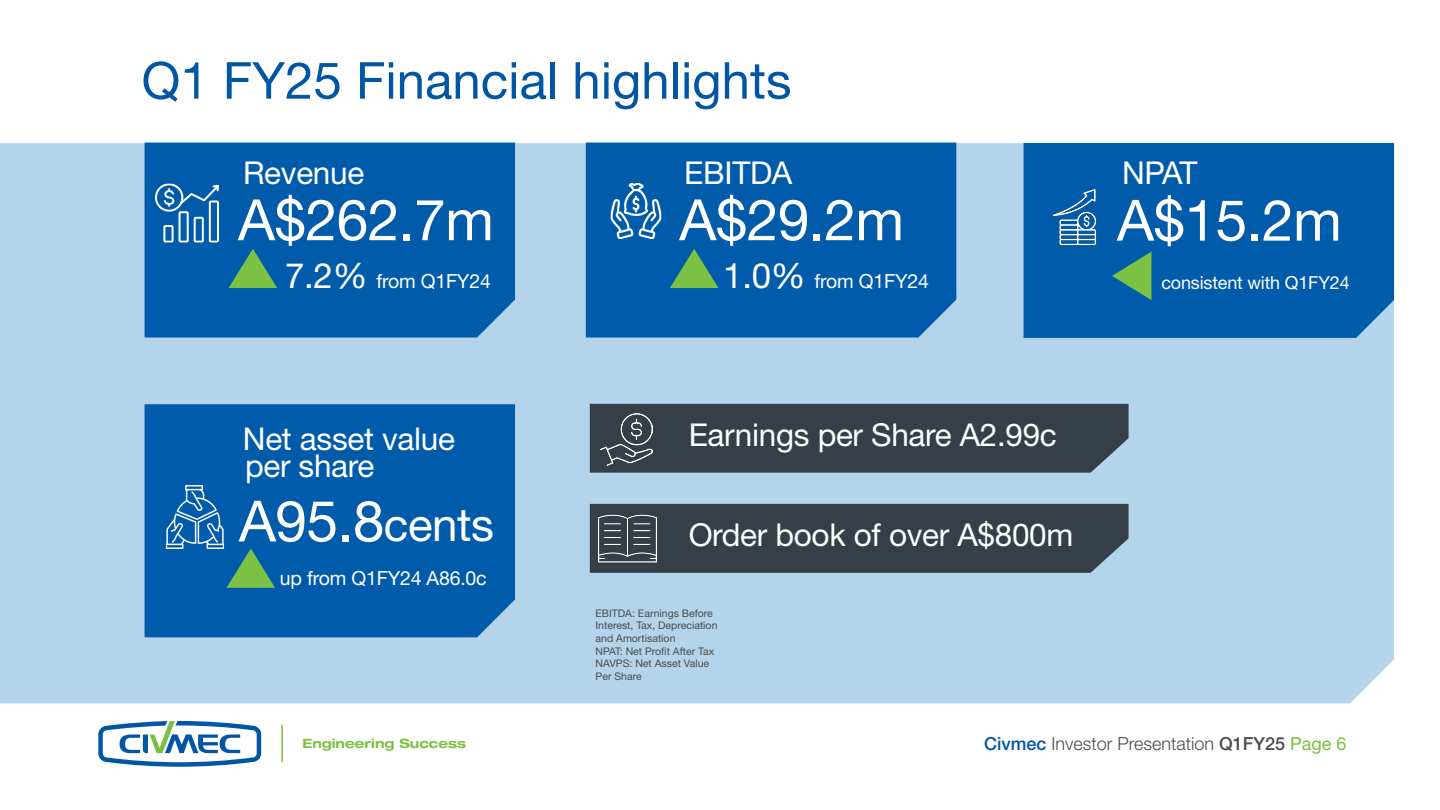
<style>
.page{position:relative;width:1440px;height:810px;background:#fff}
.page>*{position:absolute;margin:0;border:0;box-sizing:border-box;transform-origin:0 0}
.TABLE-Bold{font:57px "Helvetica Neue LT Std";letter-spacing:-.01em;color:#fff}
.t1{font:51px "Helvetica Neue LT Std";color:#0055a5}
.TABLE-Bold-2{font:31.5px "Helvetica Neue LT Std";letter-spacing:-.01em;color:#fff}
.TABLE-Bold-3{font:19.5px "Helvetica Neue LT Std";letter-spacing:-.01em;color:#fff}
.t2{font:300 18px "Helvetica Neue LT Std";color:#4d4d4f}
.TABLE-Bold-4{font:18px "Helvetica Neue LT Std";letter-spacing:-.01em;color:#fff}
.t3{font:700 expanded 12.83px "Helvetica Neue LT Std";color:#7bc143}
.t4{font:10.5px/12.6px "Helvetica Neue LT Std";color:#4b4c4d}
.t5{font:500 9.07px "Helvetica Neue LT Std";color:#fff;scale:1.19 1}
.s1{font-size:34.88px}
.s2{font-size:45.75px}
.s3{font-weight:500;color:#0055a5}
.s4{font-weight:500}
.s5{font-weight:400;color:#7bc143}
</style>
<div class="page">
<div style="left:0;top:143px;width:1394px;height:560px;background:#b3d4ea"></div>
<svg style="left:98px;top:721px;width:163px;height:46px"></svg>
<hr style="left:281px;top:725px;width:2px;height:37px;background:#7bc143">
<div style="left:145px;top:142px;width:370px;height:196px;background:#005caa"></div>
<img style="left:155px;top:182px;width:63px;height:62px">
<svg style="left:229px;top:249px;width:48px;height:39px;background:#3e8f75"></svg>
<div style="left:586px;top:142px;width:370px;height:196px;background:#005caa"></div>
<svg style="left:670px;top:249px;width:49px;height:39px;background:#3d8e76"></svg>
<img style="left:603px;top:178px;width:67px;height:66px">
<div style="left:1024px;top:143px;width:370px;height:195px;background:#005caa"></div>
<svg style="left:1112px;top:252px;width:39px;height:48px;background:#3d8e76"></svg>
<img style="left:1046px;top:188px;width:57px;height:58px">
<div style="left:145px;top:404px;width:370px;height:233px;background:#005caa"></div>
<svg style="left:226px;top:548px;width:49px;height:40px;background:#3b8d77"></svg>
<img style="left:163px;top:485px;width:63px;height:63px">
<div style="left:590px;top:404px;width:539px;height:69px;background:#363f48"></div>
<div style="left:590px;top:504px;width:539px;height:69px;background:#363f48"></div>
<img style="left:599px;top:510px;width:57px;height:57px">
<img style="left:600px;top:413px;width:53px;height:53px">
<p class="t1" style="left:142px;top:50px;width:651px">Q1 FY25 Financial highlights</p>
<p class="TABLE-Bold-2" style="left:243px;top:154px;width:123px">Revenue</p>
<p class="TABLE-Bold" style="left:238px;top:186px;width:257px">A$262.7m</p>
<p class="TABLE-Bold-3" style="left:285px;top:269px;width:207px"><span class="s1">7.2%</span> from Q1FY24</p>
<p class="TABLE-Bold-2" style="left:684px;top:154px;width:110px">EBITDA</p>
<p class="TABLE-Bold" style="left:679px;top:186px;width:226px">A$29.2m</p>
<p class="TABLE-Bold-3" style="left:723px;top:269px;width:207px"><span class="s1">1.0%</span> from Q1FY24</p>
<p class="TABLE-Bold-2" style="left:1122px;top:154px;width:77px">NPAT</p>
<p class="TABLE-Bold" style="left:1117px;top:186px;width:226px">A$15.2m</p>
<p class="TABLE-Bold-4" style="left:1161px;top:272px;width:190px">consistent with Q1FY24</p>
<p class="t5" style="left:1322px;top:226px;width:17px">000</p>
<p class="TABLE-Bold-2" style="left:243px;top:420px;width:214px">Net asset value</p>
<p class="TABLE-Bold-2" style="left:245px;top:447px;width:131px">per share</p>
<p class="TABLE-Bold" style="left:239px;top:487px;width:257px">A95.8<span class="s2">cents</span></p>
<p class="TABLE-Bold-3" style="left:280px;top:566px;width:208px">up from Q1FY24 A86.0c</p>
<p class="TABLE-Bold-2" style="left:689px;top:416px;width:370px">Earnings per Share A2.99c</p>
<p class="TABLE-Bold-2" style="left:689px;top:516px;width:386px">Order book of over A$800m</p>
<p class="t4" style="left:596px;top:607px;width:123px">EBITDA: Earnings Before<br>Interest, Tax, Depreciation and Amortisation</p>
<p class="t4" style="left:596px;top:645px;width:120px">NPAT: Net Profit After Tax</p>
<p class="t4" style="left:596px;top:657px;width:115px">NAVPS: Net Asset Value<br>Per Share</p>
<p class="t3" style="left:302px;top:736px;width:165px">Engineering Success</p>
<p class="t2" style="left:984px;top:732px;width:364px"><span class="s3">Civmec</span> Investor Presentation <span class="s4">Q1FY25</span> <span class="s5">Page 6</span></p>
</div>
